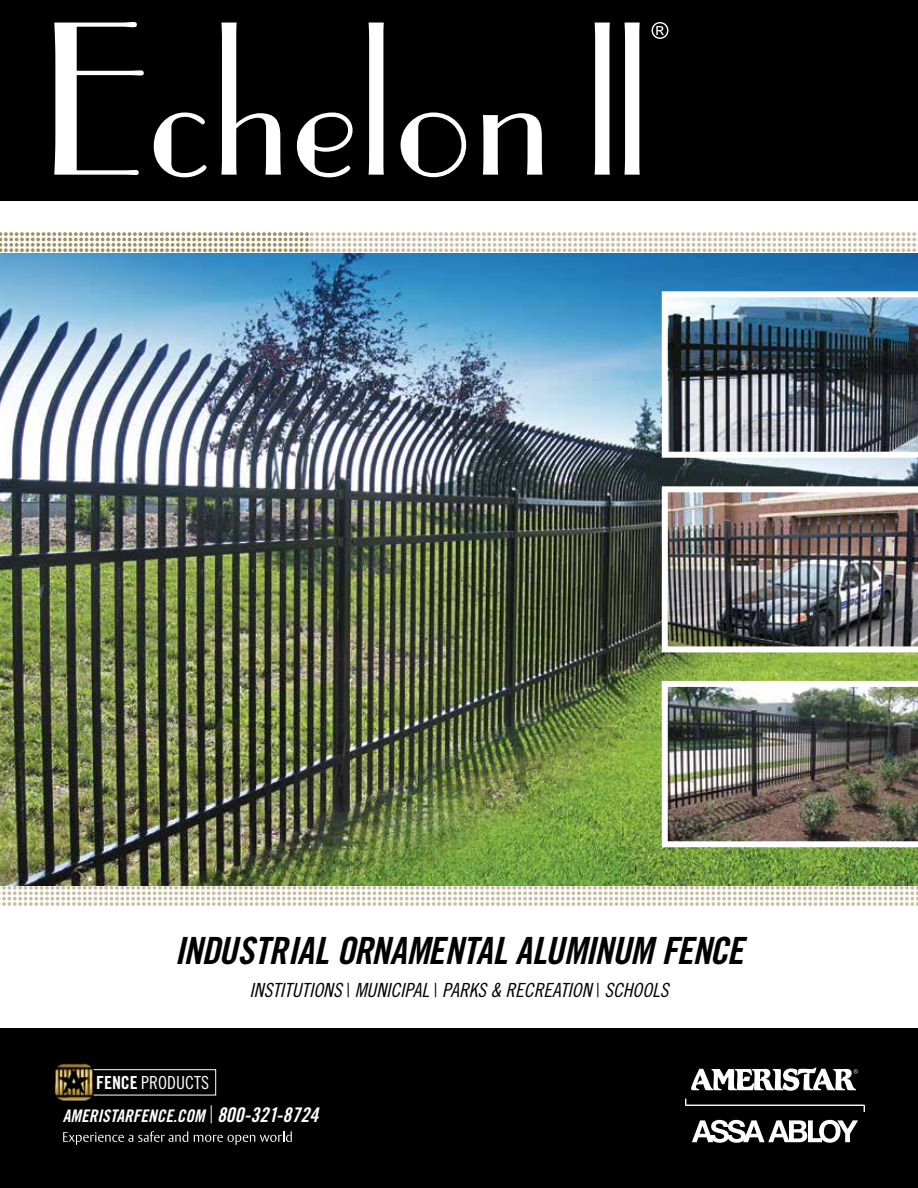
<style>
.page{position:relative;width:918px;height:1188px;background:#fff}
.page>*{position:absolute;margin:0;border:0;box-sizing:border-box;transform-origin:0 0}
.t1{font:37.5px "Trade Gothic LT Std Bd Cn 20 Obl";letter-spacing:-.02em;color:#000}
.t2{font:19.5px "Trade Gothic LT Std Cn 18 Obl";color:#000}
.t3{font:18px "Trade Gothic LT Std Cn 18";color:#fff}
.t4{font:17.25px "Trade Gothic LT Std Bd Cn 20 Obl";color:#fff}
.s1{font-family:"Trade Gothic LT Std";font-weight:300}
.s2{font-family:"Trade Gothic LT Std Bd Cn 20"}
.s3{font-family:"Trade Gothic LT Std";font-weight:300;font-size:24.3px}
.s4{font-size:20.25px}
</style>
<div class="page">
<svg style="left:0;top:232px;width:918px;height:22px"></svg>
<svg style="left:0;top:885px;width:918px;height:21px"></svg>
<div style="left:0;top:0;width:918px;height:201px;background:#000"></div>
<img style="left:0;top:254px;width:918px;height:631px">
<svg style="left:652px;top:22px;width:16px;height:17px"></svg>
<svg style="left:54px;top:22px;width:90px;height:153px"></svg>
<svg style="left:154px;top:113px;width:52px;height:64px"></svg>
<svg style="left:221px;top:23px;width:60px;height:152px"></svg>
<svg style="left:297px;top:113px;width:56px;height:64px"></svg>
<svg style="left:369px;top:23px;width:15px;height:152px;background:#f2f2f2"></svg>
<svg style="left:595px;top:23px;width:15px;height:152px;background:#f2f2f2"></svg>
<svg style="left:625px;top:23px;width:15px;height:152px;background:#f2f2f2"></svg>
<svg style="left:401px;top:113px;width:65px;height:64px"></svg>
<svg style="left:483px;top:113px;width:59px;height:62px"></svg>
<img style="left:662px;top:291px;width:256px;height:167px">
<img style="left:662px;top:681px;width:256px;height:166px">
<img style="left:662px;top:486px;width:256px;height:166px">
<div style="left:0;top:1028px;width:918px;height:160px;background:#000"></div>
<svg style="left:685px;top:1099px;width:180px;height:13px"></svg>
<svg style="left:692px;top:1120px;width:166px;height:23px"></svg>
<svg style="left:691px;top:1068px;width:167px;height:23px"></svg>
<div style="left:93px;top:1069px;width:123px;height:26px;border:1px solid #fff"></div>
<img style="left:55px;top:1063px;width:48px;height:38px">
<svg style="left:63px;top:1131px;width:125px;height:14px"></svg>
<svg style="left:194px;top:1131px;width:98px;height:14px"></svg>
<h1 class="t1" style="left:174px;top:928px;width:571px">INDUSTRIAL ORNAMENTAL ALUMINUM FENCE</h1>
<p class="t2" style="left:250px;top:979px;width:420px">INSTITUTIONS <span class="s1">|</span> MUNICIPAL <span class="s1">|</span> PARKS &amp; RECREATION <span class="s1">|</span> SCHOOLS</p>
<p class="t3" style="left:96px;top:1072px;width:115px"><span class="s2">FENCE</span> PRODUCTS</p>
<p class="t4" style="left:63px;top:1105px;width:257px">AMERISTARFENCE.COM <span class="s3">|</span> <span class="s4">800-321-8724</span></p>
</div>
